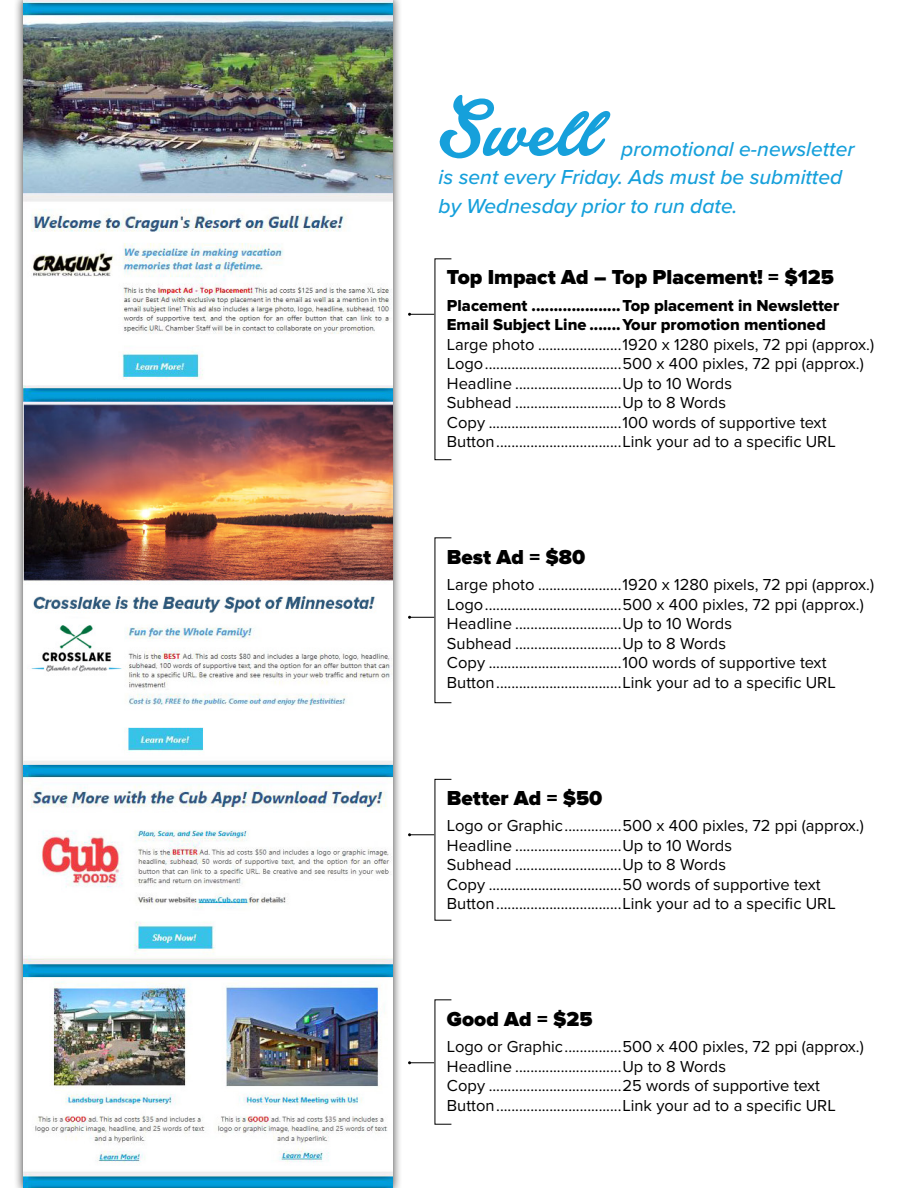
<style>
.page{position:relative;width:918px;height:1188px;background:#fff}
.page>*{position:absolute;margin:0;border:0;box-sizing:border-box;transform-origin:0 0}
.t1{font:75px "Lakesight Personal Use Only";color:#16a0db}
.t2{font:italic 500 21px/28.5px "Proxima Nova";color:#16a0db}
.t3{font:900 21px "Proxima Nova";color:#000}
.t4{font:16.5px/19.5px "Proxima Nova";color:#000}
.t5{font:16.5px/19.5px "Proxima Nova Extrabld";color:#000}
</style>
<div class="page">
<div style="left:13px;top:0;width:389px;height:1188px;background:#000;opacity:.75"></div>
<img style="left:23px;top:0;width:370px;height:1188px">
<svg style="left:408px;top:313px;width:26px;height:3px"></svg>
<svg style="left:408px;top:616px;width:26px;height:3px"></svg>
<svg style="left:408px;top:833px;width:26px;height:3px"></svg>
<svg style="left:408px;top:1061px;width:26px;height:3px"></svg>
<h1 class="t1" style="left:439px;top:85px;width:165px">Swell</h1>
<p class="t2" style="left:439px;top:134px;width:418px;text-indent:183px">promotional e-newsletter is sent every Friday. Ads must be submitted by Wednesday prior to run date.</p>
<p class="t3" style="left:447px;top:265px;width:388px">Top Impact Ad – Top Placement! = $125</p>
<p class="t5" style="left:447px;top:296px;width:394px">Placement ....................Top placement in Newsletter<br>Email Subject Line .......Your promotion mentioned</p>
<p class="t4" style="left:447px;top:334px;width:429px">Large photo ......................1920 x 1280 pixels, 72 ppi (approx.)<br>Logo....................................500 x 400 pixles, 72 ppi (approx.)<br>Headline ............................Up to 10 Words<br>Subhead ............................Up to 8 Words<br>Copy ...................................100 words of supportive text Button.................................Link your ad to a specific URL</p>
<p class="t3" style="left:447px;top:545px;width:140px">Best Ad = $80</p>
<p class="t4" style="left:447px;top:574px;width:429px">Large photo ......................1920 x 1280 pixels, 72 ppi (approx.)<br>Logo....................................500 x 400 pixles, 72 ppi (approx.)<br>Headline ............................Up to 10 Words<br>Subhead ............................Up to 8 Words<br>Copy ...................................100 words of supportive text Button.................................Link your ad to a specific URL</p>
<p class="t3" style="left:447px;top:786px;width:157px">Better Ad = $50</p>
<p class="t4" style="left:447px;top:815px;width:418px">Logo or Graphic...............500 x 400 pixles, 72 ppi (approx.)<br>Headline ............................Up to 10 Words<br>Subhead ............................Up to 8 Words<br>Copy ...................................50 words of supportive text Button.................................Link your ad to a specific URL</p>
<p class="t3" style="left:447px;top:1007px;width:147px">Good Ad = $25</p>
<p class="t4" style="left:447px;top:1036px;width:418px">Logo or Graphic...............500 x 400 pixles, 72 ppi (approx.)<br>Headline ............................Up to 8 Words<br>Copy ...................................25 words of supportive text Button.................................Link your ad to a specific URL</p>
</div>
